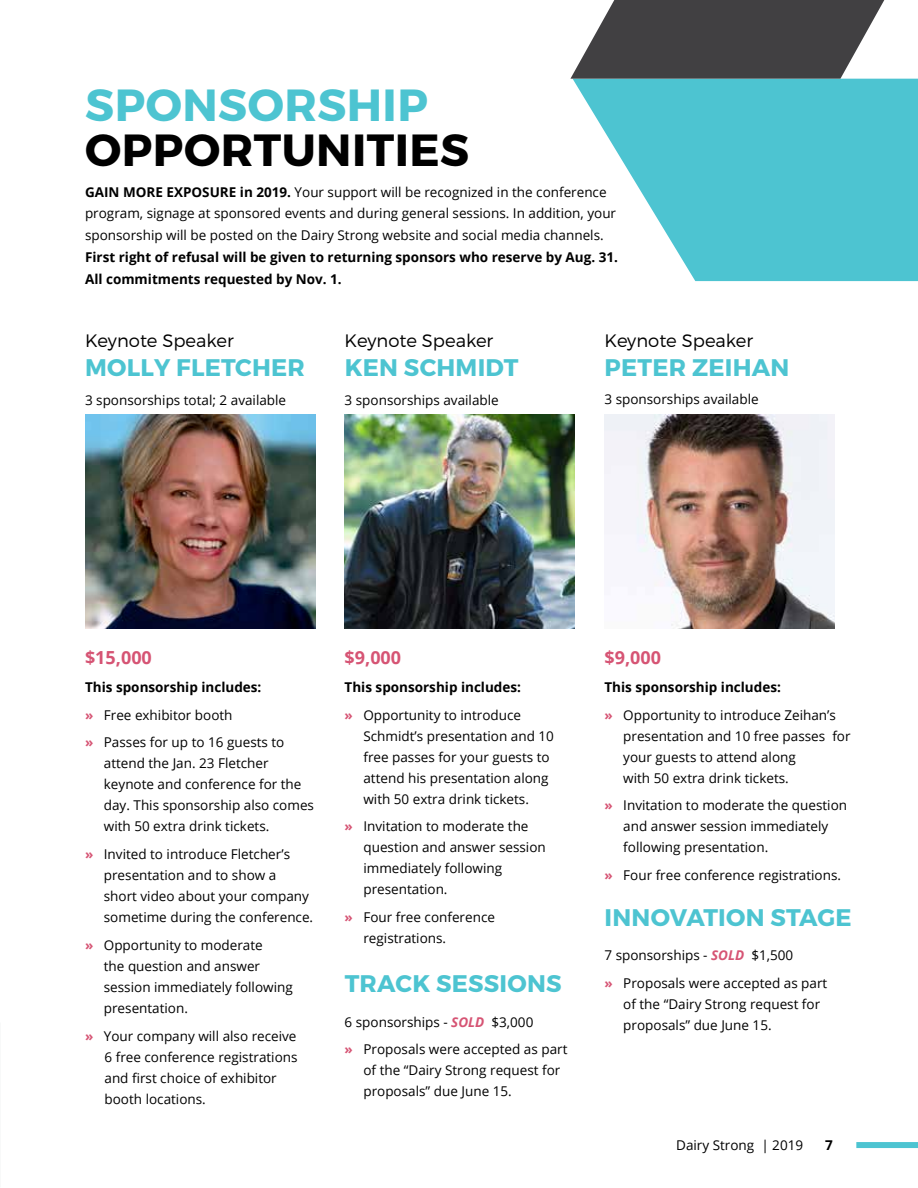
<style>
.page{position:relative;width:918px;height:1188px;background:#fff}
.page>*{position:absolute;margin:0;border:0;box-sizing:border-box;transform-origin:0 0}
.t1{font:700 45px "Montserrat";letter-spacing:.01em;color:#000}
.t2{font:700 45px "Montserrat";letter-spacing:.01em;color:#4dc4d1}
.t3{font:700 24px "Montserrat";letter-spacing:.01em;color:#4dc4d1}
.t4{font:300 18px "Montserrat";color:#000}
.t5{font:700 18px "Open Sans";color:#d65474}
.t6{font:13.5px/21px "Open Sans";color:#000}
.t7{font:700 13.5px/22.2px "Open Sans";color:#000}
.s1{font-weight:700}
.s2{font-weight:700;color:#d65474}
.s3{color:#d65474}
.s4{font-weight:400}
.s5{font-weight:700;font-style:italic;color:#d65474}
</style>
<div class="page">
<div style="left:856px;top:1142px;width:62px;height:6px;background:#4dc4d1"></div>
<svg style="left:573px;top:79px;width:345px;height:202px;fill:#4dc4d1"></svg>
<svg style="left:570px;top:0;width:314px;height:79px;background:#5c5b5d"></svg>
<img style="left:85px;top:415px;width:230px;height:214px">
<img style="left:345px;top:415px;width:230px;height:214px">
<img style="left:604px;top:415px;width:231px;height:214px">
<h1 class="t2" style="left:85px;top:77px;width:344px">SPONSORSHIP</h1>
<h1 class="t1" style="left:85px;top:122px;width:386px">OPPORTUNITIES</h1>
<p class="t6" style="left:85px;top:181px;width:533px;line-height:21.6px"><span class="s1">GAIN MORE EXPOSURE in 2019.</span> Your support will be recognized in the conference program, signage at sponsored events and during general sessions. In addition, your sponsorship will be posted on the Dairy Strong website and social media channels.</p>
<p class="t7" style="left:85px;top:246px;width:535px">First right of refusal will be given to returning sponsors who reserve by Aug. 31.<br>All commitments requested by Nov. 1.</p>
<h3 class="t4" style="left:85px;top:330px;width:150px">Keynote Speaker</h3>
<h2 class="t3" style="left:85px;top:353px;width:221px">MOLLY FLETCHER</h2>
<p class="t6" style="left:85px;top:389px;width:203px">3 sponsorships total; 2 available</p>
<h3 class="t4" style="left:345px;top:330px;width:150px">Keynote Speaker</h3>
<h2 class="t3" style="left:345px;top:353px;width:175px">KEN SCHMIDT</h2>
<p class="t6" style="left:345px;top:389px;width:156px">3 sponsorships available</p>
<h3 class="t4" style="left:604px;top:330px;width:150px">Keynote Speaker</h3>
<h2 class="t3" style="left:605px;top:352px;width:186px">PETER ZEIHAN</h2>
<p class="t6" style="left:604px;top:389px;width:156px">3 sponsorships available</p>
<h3 class="t5" style="left:85px;top:645px;width:68px">$15,000</h3>
<p class="t6" style="left:85px;top:673px;width:201px;line-height:27.8px"><span class="s1">This sponsorship includes:<br></span><span class="s2">»</span> Free exhibitor booth<br><span class="s2">»</span> Passes for up to 16 guests to</p>
<p class="t6" style="left:104px;top:753px;width:212px">attend the Jan. 23 Fletcher keynote and conference for the day. This sponsorship also comes with 50 extra drink tickets.</p>
<p class="t6" style="left:104px;top:843px;width:211px;text-indent:-19px"><span class="s2">»</span> Invited to introduce Fletcher’s presentation and to show a<br>short video about your company sometime during the conference.</p>
<p class="t6" style="left:104px;top:934px;width:190px;text-indent:-19px"><span class="s2">»</span> Opportunity to moderate<br>the question and answer session immediately following presentation.</p>
<p class="t6" style="left:105px;top:1025px;width:195px;text-indent:-19px"><span class="s2">»</span> Your company will also receive<br>6 free conference registrations and first choice of exhibitor booth locations.</p>
<h3 class="t5" style="left:345px;top:645px;width:58px">$9,000</h3>
<p class="t7" style="left:345px;top:673px;width:178px;line-height:27.8px">This sponsorship includes: <span class="s3">»</span> <span class="s4">Opportunity to introduce</span></p>
<p class="t6" style="left:363px;top:725px;width:192px">Schmidt’s presentation and 10 free passes for your guests to attend his presentation along with 50 extra drink tickets.</p>
<p class="t6" style="left:363px;top:816px;width:184px;text-indent:-19px"><span class="s2">»</span> Invitation to moderate the question and answer session immediately following presentation.</p>
<p class="t6" style="left:363px;top:906px;width:133px;text-indent:-19px"><span class="s2">»</span> Four free conference registrations.</p>
<h2 class="t3" style="left:345px;top:969px;width:218px">TRACK SESSIONS</h2>
<p class="t6" style="left:345px;top:1008px;width:224px;line-height:27.8px">6 sponsorships - <span class="s5">SOLD</span> $3,000<br><span class="s2">»</span> Proposals were accepted as part</p>
<p class="t6" style="left:363px;top:1060px;width:198px">of the “Dairy Strong request for proposals” due June 15.</p>
<h3 class="t5" style="left:604px;top:645px;width:58px">$9,000</h3>
<p class="t6" style="left:604px;top:673px;width:233px;line-height:27.8px"><span class="s1">This sponsorship includes:<br></span><span class="s2">»</span> Opportunity to introduce Zeihan’s</p>
<p class="t6" style="left:623px;top:725px;width:229px">presentation and 10 free passes for your guests to attend along<br>with 50 extra drink tickets.</p>
<p class="t6" style="left:623px;top:795px;width:225px;text-indent:-19px"><span class="s2">»</span> Invitation to moderate the question and answer session immediately following presentation.</p>
<p class="t6" style="left:604px;top:864px;width:238px"><span class="s2">»</span> Four free conference registrations.</p>
<h2 class="t3" style="left:605px;top:903px;width:249px">INNOVATION STAGE</h2>
<p class="t6" style="left:604px;top:941px;width:224px;line-height:27.8px">7 sponsorships - <span class="s5">SOLD</span> $1,500<br><span class="s2">»</span> Proposals were accepted as part</p>
<p class="t6" style="left:623px;top:993px;width:198px">of the “Dairy Strong request for proposals” due June 15.</p>
<p class="t6" style="left:676px;top:1134px;width:128px">Dairy Strong | 2019</p>
<p class="t7" style="left:825px;top:1134px;width:9px">7</p>
</div>
